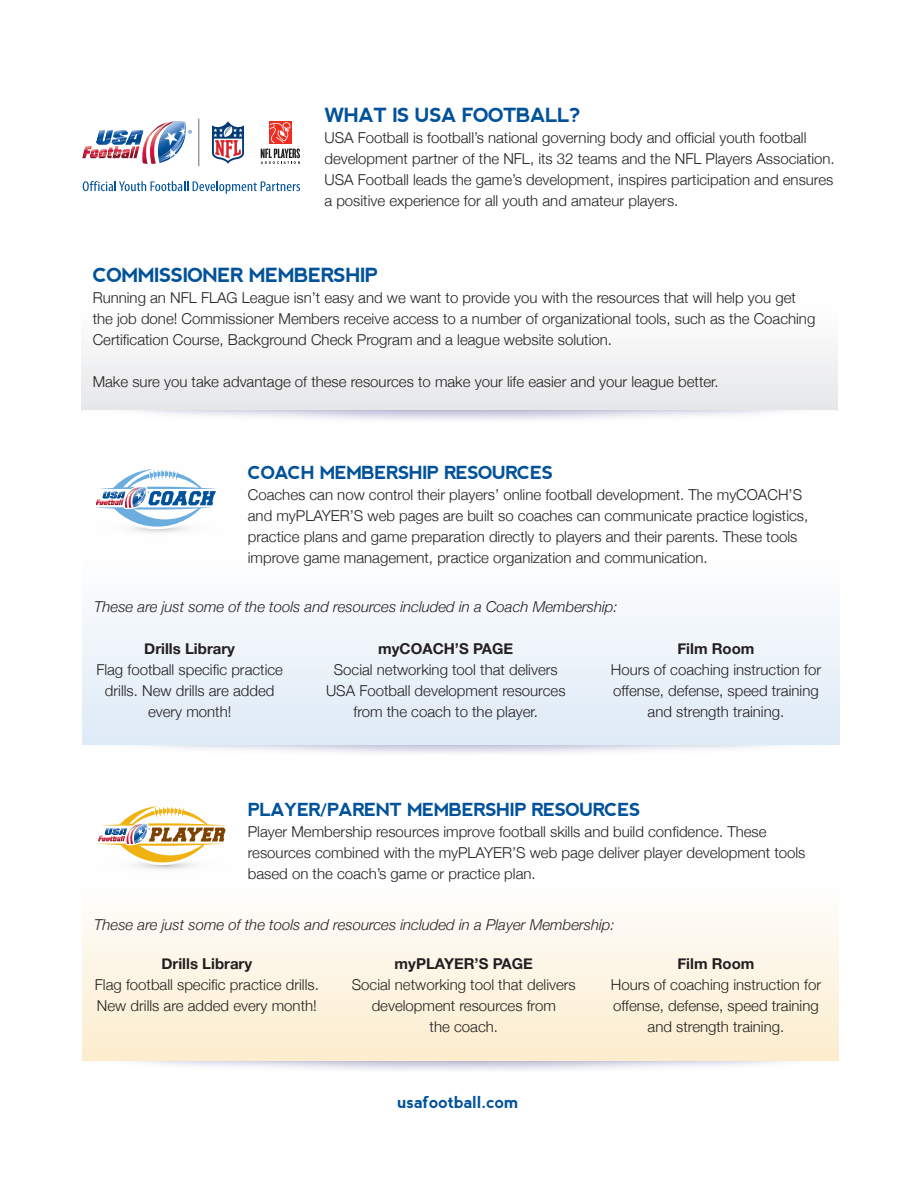
<style>
.page{position:relative;width:918px;height:1188px;background:#fff}
.page>*{position:absolute;margin:0;border:0;box-sizing:border-box;transform-origin:0 0}
.t1{font:700 19.5px "nevis";letter-spacing:-.04em;color:#01529a}
.t2{font:700 18px "nevis";letter-spacing:-.04em;color:#01529a}
.t3{font:700 16.5px "nevis";color:#01529a}
.t4{font:300 15px/21px "Helvetica Neue";color:#231f20}
.t5{font:italic 300 15px "Helvetica Neue";color:#231f20}
.t6{font:700 15px "Helvetica Neue";color:#231f20}
</style>
<div class="page">
<div style="left:83px;top:791px;width:756px;height:270px;background:linear-gradient(to bottom,#fff,#fcefd3)"></div>
<div style="left:82px;top:457px;width:757px;height:287px;background:linear-gradient(to bottom,#fff,#e2edf8)"></div>
<svg style="left:91px;top:466px;width:131px;height:71px"></svg>
<svg style="left:93px;top:803px;width:139px;height:71px"></svg>
<div style="left:81px;top:254px;width:757px;height:157px;background:linear-gradient(to bottom,#fff,#e8e9eb)"></div>
<svg style="left:82px;top:121px;width:110px;height:43px"></svg>
<svg style="left:212px;top:121px;width:32px;height:43px"></svg>
<div style="left:269px;top:121px;width:22px;height:22px;background:#ee2e22"></div>
<svg style="left:270px;top:121px;width:22px;height:22px"></svg>
<svg style="left:261px;top:149px;width:39px;height:15px"></svg>
<svg style="left:199px;top:119px;width:1px;height:47px"></svg>
<svg style="left:83px;top:181px;width:217px;height:13px"></svg>
<p class="t1" style="left:324px;top:104px;width:258px">WHAT IS USA FOOTBALL?</p>
<p class="t4" style="left:324px;top:127px;width:512px">USA Football is football’s national governing body and official youth football development partner of the NFL, its 32 teams and the NFL Players Association.<br>USA Football leads the game’s development, inspires participation and ensures a positive experience for all youth and amateur players.</p>
<p class="t1" style="left:93px;top:264px;width:287px">COMMISSIONER MEMBERSHIP</p>
<p class="t4" style="left:93px;top:286px;width:724px">Running an NFL FLAG League isn’t easy and we want to provide you with the resources that will help you get the job done! Commissioner Members receive access to a number of organizational tools, such as the Coaching<br>Certification Course, Background Check Program and a league website solution.</p>
<p class="t4" style="left:93px;top:370px;width:628px">Make sure you take advantage of these resources to make your life easier and your league better.</p>
<p class="t2" style="left:248px;top:463px;width:307px">COACH MEMBERSHIP RESOURCES</p>
<p class="t4" style="left:248px;top:484px;width:562px">Coaches can now control their players’ online football development. The myCOACH’S and myPLAYER’S web pages are built so coaches can communicate practice logistics, practice plans and game preparation directly to players and their parents. These tools improve game management, practice organization and communication.</p>
<p class="t5" style="left:94px;top:595px;width:525px">These are just some of the tools and resources included in a Coach Membership:</p>
<p class="t6" style="left:144px;top:636px;width:92px">Drills Library</p>
<p class="t4" style="left:96px;top:659px;width:188px;text-align:center">Flag football specific practice drills. New drills are added every month!</p>
<p class="t6" style="left:378px;top:636px;width:137px">myCOACH’S PAGE</p>
<p class="t4" style="left:326px;top:659px;width:241px;text-align:center">Social networking tool that delivers<br>USA Football development resources from the coach to the player.</p>
<p class="t6" style="left:677px;top:636px;width:79px">Film Room</p>
<p class="t4" style="left:611px;top:659px;width:212px;text-align:center">Hours of coaching instruction for offense, defense, speed training and strength training.</p>
<p class="t2" style="left:248px;top:799px;width:394px">PLAYER/PARENT MEMBERSHIP RESOURCES</p>
<p class="t4" style="left:248px;top:820px;width:559px">Player Membership resources improve football skills and build confidence. These resources combined with the myPLAYER’S web page deliver player development tools based on the coach’s game or practice plan.</p>
<p class="t5" style="left:94px;top:913px;width:522px">These are just some of the tools and resources included in a Player Membership:</p>
<p class="t6" style="left:161px;top:950px;width:92px">Drills Library</p>
<p class="t4" style="left:95px;top:974px;width:225px">Flag football specific practice drills.<br>New drills are added every month!</p>
<p class="t6" style="left:395px;top:950px;width:140px">myPLAYER’S PAGE</p>
<p class="t4" style="left:352px;top:974px;width:225px;text-align:center">Social networking tool that delivers development resources from<br>the coach.</p>
<p class="t3" style="left:398px;top:1092px;width:122px">usafootball.com</p>
<p class="t6" style="left:677px;top:950px;width:79px">Film Room</p>
<p class="t4" style="left:611px;top:974px;width:212px;text-align:center">Hours of coaching instruction for offense, defense, speed training and strength training.</p>
</div>
